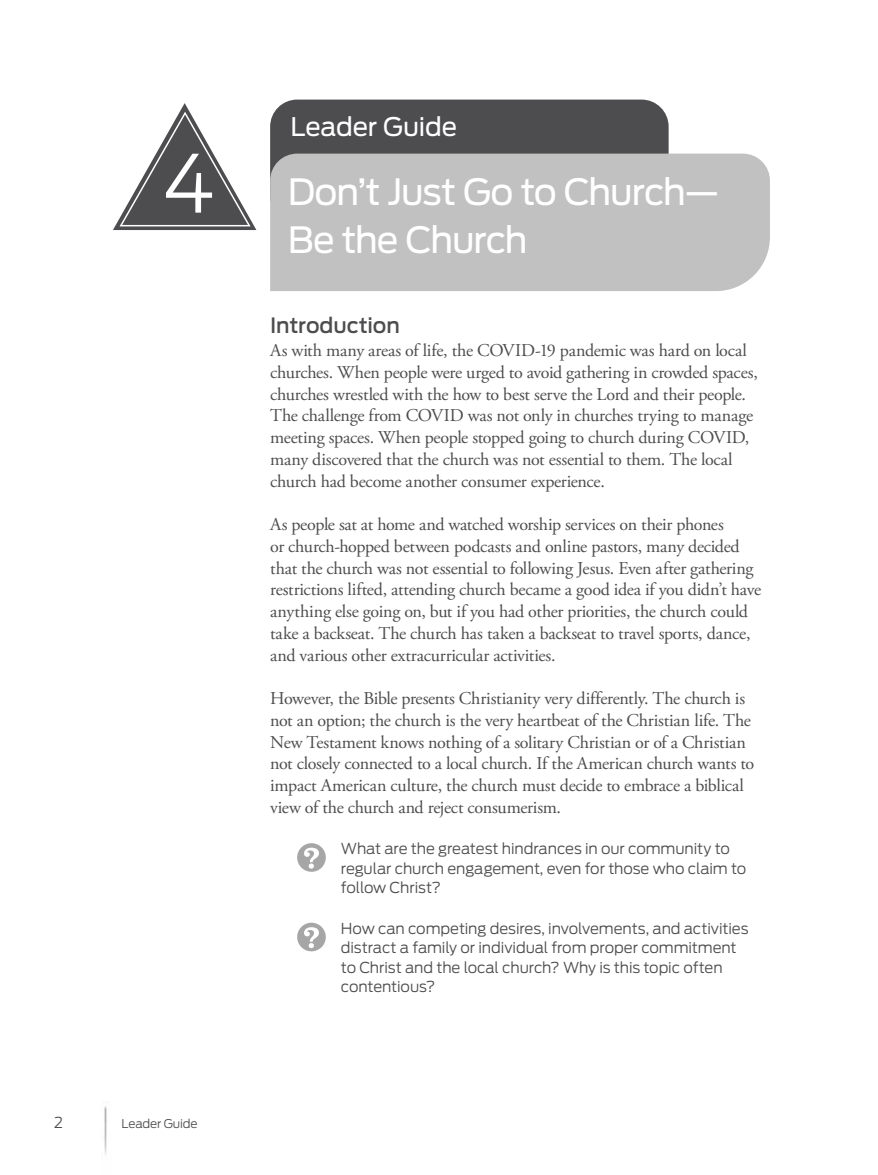
<style>
.page{position:relative;width:878px;height:1175px;background:#fff}
.page>*{position:absolute;margin:0;border:0;box-sizing:border-box;transform-origin:0 0}
.t1{font:300 79.5px "Antenna";color:#fff}
.t2{font:36px/48px "Antenna";letter-spacing:-.03em;color:#fff}
.t3{font:25.5px "Antenna";letter-spacing:-.005em;color:#fff}
.t4{font:500 21px "Antenna";letter-spacing:-.005em;color:#4d4d4f}
.t5{font:18px/21.8px "Adobe Garamond Pro";letter-spacing:-.015em;color:#4d4d4f}
.t6{font:300 15px/19.5px "Antenna";letter-spacing:-.01em;color:#4d4d4f}
.t7{font:300 12px "Antenna";letter-spacing:-.01em;color:#4d4d4f}
</style>
<div class="page">
<div style="left:270px;top:100px;width:398px;height:123px;background:#4d4d4f;border-radius:27px"></div>
<div style="left:270px;top:154px;width:500px;height:137px;background:#c1c1c1"></div>
<img style="left:104px;top:1106px;width:3px;height:49px">
<svg style="left:297px;top:843px;width:29px;height:28px"></svg>
<svg style="left:297px;top:922px;width:29px;height:29px"></svg>
<svg style="left:113px;top:103px;width:143px;height:127px"></svg>
<h1 class="t1" style="left:162px;top:136px;width:55px">4</h1>
<p class="t6" style="left:54px;top:1112px;width:10px">2</p>
<p class="t7" style="left:122px;top:1116px;width:78px">Leader Guide</p>
<h3 class="t3" style="left:290px;top:112px;width:168px">Leader Guide</h3>
<h2 class="t2" style="left:288px;top:168px;width:432px">Don’t Just Go to Church—<br>Be the Church</h2>
<p class="t4" style="left:270px;top:313px;width:131px">Introduction</p>
<p class="t5" style="left:270px;top:340px;width:489px">As with many areas of life, the COVID-19 pandemic was hard on local churches. When people were urged to avoid gathering in crowded spaces, churches wrestled with the how to best serve the Lord and their people.<br>The challenge from COVID was not only in churches trying to manage meeting spaces. When people stopped going to church during COVID, many discovered that the church was not essential to them. The local church had become another consumer experience.</p>
<p class="t5" style="left:270px;top:514px;width:492px">As people sat at home and watched worship services on their phones<br>or church-hopped between podcasts and online pastors, many decided that the church was not essential to following Jesus. Even after gathering restrictions lifted, attending church became a good idea if you didn’t have anything else going on, but if you had other priorities, the church could take a backseat. The church has taken a backseat to travel sports, dance, and various other extracurricular activities.</p>
<p class="t5" style="left:270px;top:688px;width:485px">However, the Bible presents Christianity very differently. The church is not an option; the church is the very heartbeat of the Christian life. The New Testament knows nothing of a solitary Christian or of a Christian not closely connected to a local church. If the American church wants to impact American culture, the church must decide to embrace a biblical view of the church and reject consumerism.</p>
<p class="t6" style="left:341px;top:839px;width:407px">What are the greatest hindrances in our community to regular church engagement, even for those who claim to follow Christ?</p>
<p class="t6" style="left:341px;top:918px;width:409px">How can competing desires, involvements, and activities distract a family or individual from proper commitment to Christ and the local church? Why is this topic often contentious?</p>
</div>
